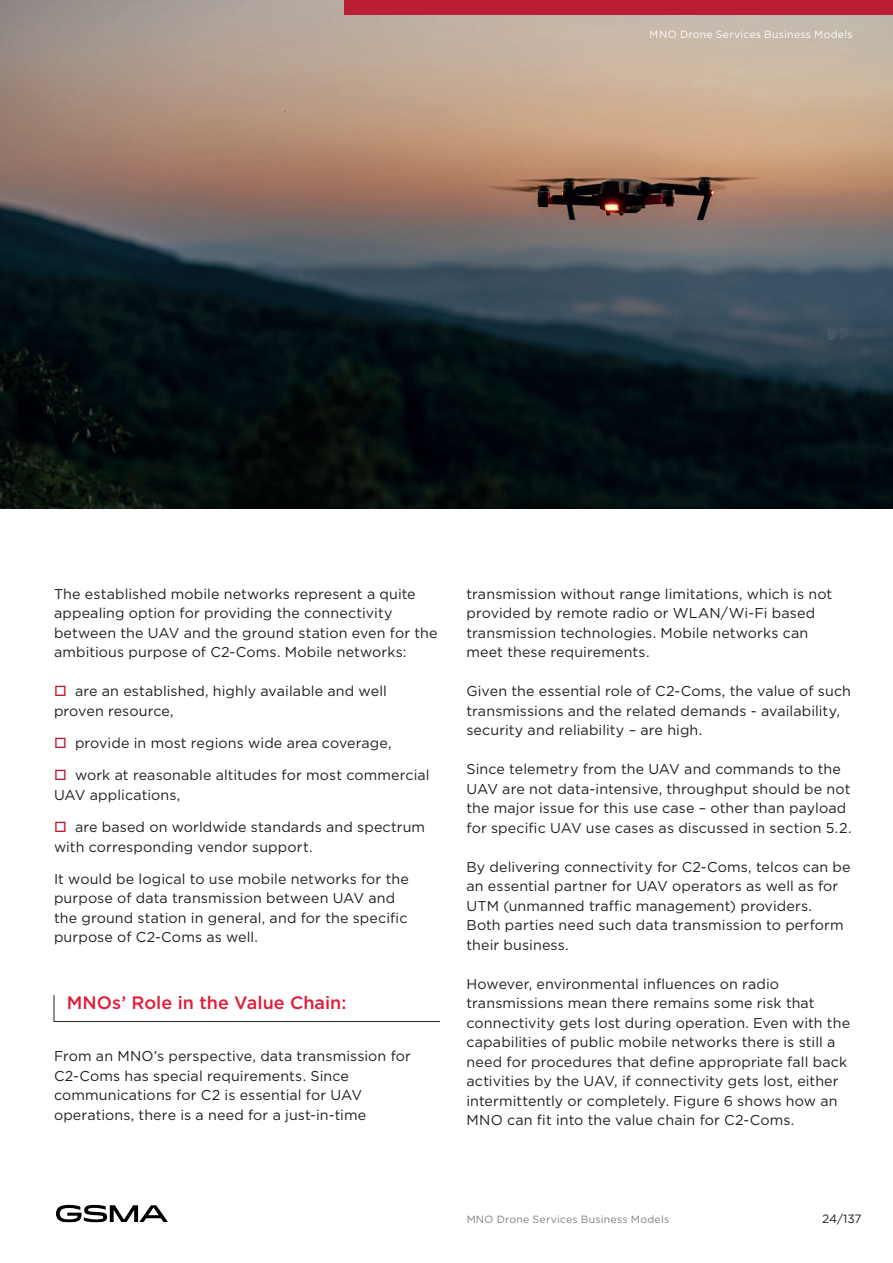
<style>
.page{position:relative;width:893px;height:1263px;background:#fff}
.page>*{position:absolute;margin:0;border:0;box-sizing:border-box;transform-origin:0 0}
.t1{font:500 18px "Gotham";color:#e21c39}
.t2{font:14.25px/19.5px "Gotham";letter-spacing:.01em;color:#231f20}
.t3{font:12px "Gotham";color:#231f20}
.t4{font:10.5px "Gotham";letter-spacing:.025em;color:#7c7f81}
.t5{font:10.5px "Gotham";letter-spacing:.025em;color:#fff}
</style>
<div class="page">
<svg style="left:56px;top:1205px;width:112px;height:17px"></svg>
<img style="left:0;top:0;width:893px;height:508px">
<svg style="left:53px;top:995px;width:388px;height:27px"></svg>
<div style="left:344px;top:0;width:549px;height:15px;background:#ba1e35"></div>
<p class="t5" style="left:650px;top:27px;width:204px">MNO Drone Services Business Models</p>
<p class="t2" style="left:54px;top:584px;width:385px">The established mobile networks represent a quite appealing option for providing the connectivity between the UAV and the ground station even for the ambitious purpose of C2-Coms. Mobile networks:</p>
<p class="t2" style="left:54px;top:681px;width:334px;text-indent:21px">are an established, highly available and well proven resource,</p>
<p class="t2" style="left:75px;top:733px;width:318px">provide in most regions wide area coverage,</p>
<p class="t2" style="left:54px;top:765px;width:377px;text-indent:21px">work at reasonable altitudes for most commercial<br>UAV applications,</p>
<p class="t2" style="left:54px;top:817px;width:373px;text-indent:21px">are based on worldwide standards and spectrum with corresponding vendor support.</p>
<p class="t2" style="left:54px;top:869px;width:356px">It would be logical to use mobile networks for the purpose of data transmission between UAV and the ground station in general, and for the specific purpose of C2-Coms as well.</p>
<p class="t1" style="left:67px;top:991px;width:281px">MNOs’ Role in the Value Chain:</p>
<p class="t2" style="left:54px;top:1046px;width:359px">From an MNO’s perspective, data transmission for C2-Coms has special requirements. Since communications for C2 is essential for UAV operations, there is a need for a just-in-time</p>
<p class="t2" style="left:466px;top:584px;width:367px">transmission without range limitations, which is not provided by remote radio or WLAN/Wi-Fi based transmission technologies. Mobile networks can meet these requirements.</p>
<p class="t2" style="left:466px;top:681px;width:386px">Given the essential role of C2-Coms, the value of such transmissions and the related demands - availability, security and reliability – are high.</p>
<p class="t2" style="left:466px;top:759px;width:387px">Since telemetry from the UAV and commands to the UAV are not data-intensive, throughput should be not the major issue for this use case – other than payload for specific UAV use cases as discussed in section 5.2.</p>
<p class="t2" style="left:466px;top:857px;width:386px">By delivering connectivity for C2-Coms, telcos can be an essential partner for UAV operators as well as for UTM (unmanned traffic management) providers.<br>Both parties need such data transmission to perform their business.</p>
<p class="t2" style="left:466px;top:974px;width:385px">However, environmental influences on radio transmissions mean there remains some risk that connectivity gets lost during operation. Even with the capabilities of public mobile networks there is still a need for procedures that define appropriate fall back activities by the UAV, if connectivity gets lost, either intermittently or completely. Figure 6 shows how an MNO can fit into the value chain for C2-Coms.</p>
<p class="t4" style="left:466px;top:1212px;width:204px">MNO Drone Services Business Models</p>
<p class="t3" style="left:822px;top:1211px;width:41px">24/137</p>
</div>
